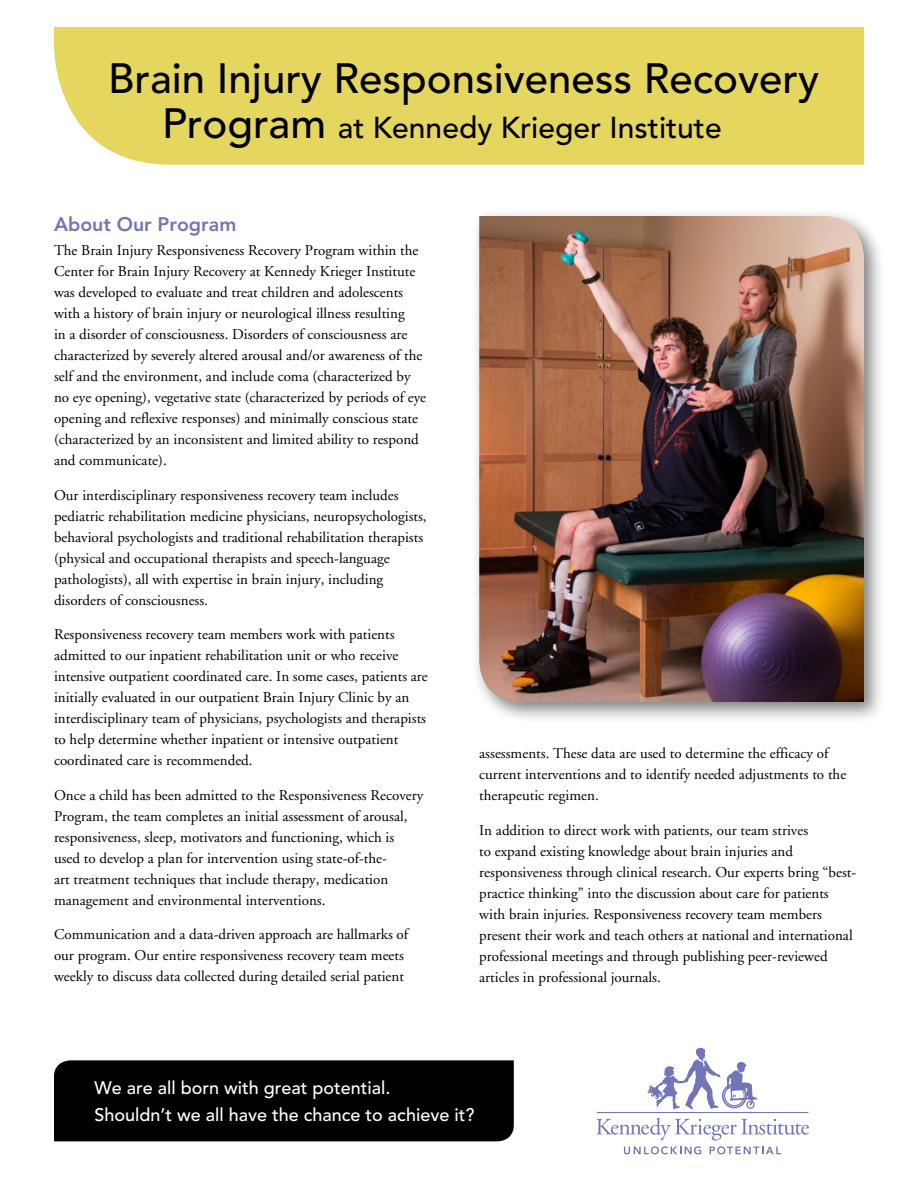
<style>
.page{position:relative;width:918px;height:1188px;background:#fff}
.page>*{position:absolute;margin:0;border:0;box-sizing:border-box;transform-origin:0 0}
.t1{font:500 42px "Avenir";color:#000}
.t2{font:500 30px "Avenir";color:#000}
.t3{font:800 19.5px "Avenir";color:#7275b7}
.t4{font:500 18px/27px "Avenir";color:#fff}
.t5{font:15px/21px "Adobe Garamond";color:#000}
.s1{font-size:42px}
</style>
<div class="page">
<div style="left:54px;top:27px;width:810px;height:138px;background:#e5d660"></div>
<div style="left:54px;top:1060px;width:460px;height:81px;background:#000"></div>
<svg style="left:648px;top:1048px;width:110px;height:61px"></svg>
<hr style="left:597px;top:1112px;width:211px;height:1px;background:#7275b7">
<svg style="left:596px;top:1118px;width:213px;height:36px"></svg>
<div style="left:471px;top:208px;width:414px;height:515px;background:#000;opacity:.5"></div>
<img style="left:479px;top:216px;width:385px;height:486px">
<h1 class="t1" style="left:108px;top:54px;width:713px">Brain Injury Responsiveness Recovery</h1>
<h2 class="t2" style="left:162px;top:110px;width:561px"><span class="s1">Program</span> at Kennedy Krieger Institute</h2>
<h3 class="t3" style="left:54px;top:213px;width:184px">About Our Program</h3>
<p class="t5" style="left:54px;top:240px;width:374px">The Brain Injury Responsiveness Recovery Program within the Center for Brain Injury Recovery at Kennedy Krieger Institute was developed to evaluate and treat children and adolescents with a history of brain injury or neurological illness resulting<br>in a disorder of consciousness. Disorders of consciousness are characterized by severely altered arousal and/or awareness of the self and the environment, and include coma (characterized by no eye opening), vegetative state (characterized by periods of eye opening and reflexive responses) and minimally conscious state (characterized by an inconsistent and limited ability to respond and communicate).</p>
<p class="t5" style="left:54px;top:485px;width:374px">Our interdisciplinary responsiveness recovery team includes pediatric rehabilitation medicine physicians, neuropsychologists, behavioral psychologists and traditional rehabilitation therapists (physical and occupational therapists and speech-language pathologists), all with expertise in brain injury, including disorders of consciousness.</p>
<p class="t5" style="left:54px;top:624px;width:375px">Responsiveness recovery team members work with patients admitted to our inpatient rehabilitation unit or who receive intensive outpatient coordinated care. In some cases, patients are initially evaluated in our outpatient Brain Injury Clinic by an interdisciplinary team of physicians, psychologists and therapists to help determine whether inpatient or intensive outpatient coordinated care is recommended.</p>
<p class="t5" style="left:54px;top:785px;width:371px">Once a child has been admitted to the Responsiveness Recovery Program, the team completes an initial assessment of arousal, responsiveness, sleep, motivators and functioning, which is used to develop a plan for intervention using state-of-the-<br>art treatment techniques that include therapy, medication management and environmental interventions.</p>
<p class="t5" style="left:54px;top:924px;width:356px">Communication and a data-driven approach are hallmarks of our program. Our entire responsiveness recovery team meets weekly to discuss data collected during detailed serial patient</p>
<p class="t5" style="left:479px;top:743px;width:369px">assessments. These data are used to determine the efficacy of current interventions and to identify needed adjustments to the therapeutic regimen.</p>
<p class="t5" style="left:479px;top:820px;width:379px">In addition to direct work with patients, our team strives<br>to expand existing knowledge about brain injuries and responsiveness through clinical research. Our experts bring “best&shy;practice thinking” into the discussion about care for patients with brain injuries. Responsiveness recovery team members present their work and teach others at national and international professional meetings and through publishing peer-reviewed articles in professional journals.</p>
<p class="t4" style="left:94px;top:1075px;width:381px">We are all born with great potential.<br>Shouldn’t we all have the chance to achieve it?</p>
</div>
